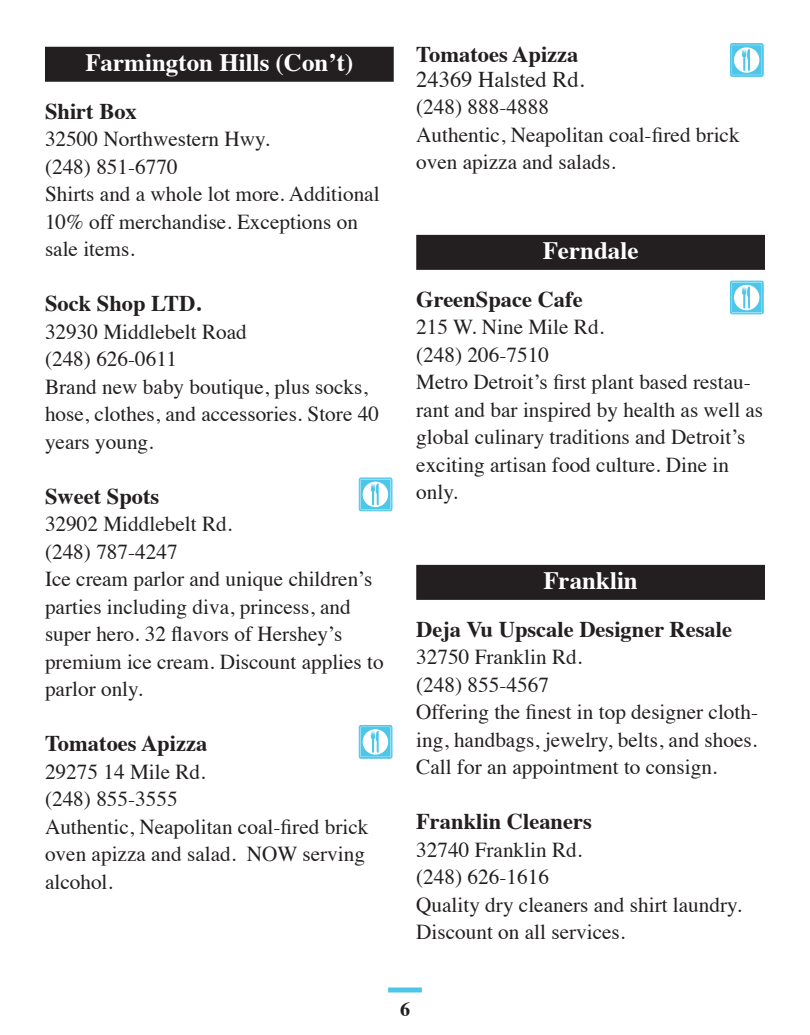
<style>
.page{position:relative;width:810px;height:1035px;background:#fff}
.page>*{position:absolute;margin:0;border:0;box-sizing:border-box;transform-origin:0 0}
.city{font:700 25px "Times";color:#fff}
.headline_2018{font:700 22.5px "Times";color:#231f20}
.headline_2018-2{font:22.5px "Times";color:#231f20}
.text{font:21.25px/27.5px "Times";color:#231f20}
.t1{font:700 20px "Times";color:#231f20}
</style>
<div class="page">
<hr style="left:388px;top:988px;width:34px;height:4px;background:#4dc7e9">
<div style="left:45px;top:47px;width:349px;height:35px;background:#231f20"></div>
<svg style="left:359px;top:478px;width:33px;height:33px"></svg>
<div style="left:359px;top:477px;width:33px;height:34px;border:2px solid #fff;border-radius:2px"></div>
<div style="left:359px;top:478px;width:33px;height:33px;border:1px solid #4dc7e9;border-radius:2px"></div>
<div style="left:360px;top:479px;width:31px;height:31px;border:1px solid #4dc7e9"></div>
<div style="left:363px;top:482px;width:25px;height:25px;background:#fff;border-radius:50%"></div>
<svg style="left:371px;top:483px;width:8px;height:22px"></svg>
<div style="left:359px;top:726px;width:33px;height:32px;background:#4dc7e9;border-radius:2px"></div>
<div style="left:359px;top:725px;width:33px;height:34px;border:2px solid #fff;border-radius:2px"></div>
<div style="left:359px;top:725px;width:33px;height:34px;border:1px solid #4dc7e9;border-radius:2px"></div>
<div style="left:360px;top:726px;width:31px;height:32px;border:1px solid #4dc7e9"></div>
<div style="left:363px;top:729px;width:25px;height:26px;background:#fff;border-radius:50%"></div>
<svg style="left:371px;top:731px;width:8px;height:22px"></svg>
<div style="left:416px;top:235px;width:349px;height:35px;background:#231f20"></div>
<div style="left:416px;top:565px;width:349px;height:35px;background:#231f20"></div>
<div style="left:731px;top:44px;width:32px;height:32px;background:#4dc7e9;border-radius:2px"></div>
<div style="left:730px;top:43px;width:34px;height:34px;border:2px solid #fff;border-radius:2px"></div>
<div style="left:730px;top:43px;width:34px;height:34px;border:1px solid #4dc7e9;border-radius:2px"></div>
<div style="left:731px;top:44px;width:32px;height:32px;border:1px solid #4dc7e9"></div>
<div style="left:734px;top:47px;width:25px;height:26px;background:#fff;border-radius:50%"></div>
<svg style="left:742px;top:49px;width:8px;height:22px"></svg>
<svg style="left:731px;top:281px;width:32px;height:33px"></svg>
<div style="left:730px;top:281px;width:34px;height:33px;border:2px solid #fff;border-radius:2px"></div>
<div style="left:730px;top:281px;width:34px;height:33px;border:1px solid #4dc7e9;border-radius:2px"></div>
<div style="left:731px;top:282px;width:32px;height:31px;border:1px solid #4dc7e9"></div>
<div style="left:734px;top:285px;width:25px;height:25px;background:#fff;border-radius:50%"></div>
<svg style="left:742px;top:286px;width:8px;height:22px"></svg>
<p class="city" style="left:85px;top:39px;width:270px">Farmington Hills (Con’t)</p>
<p class="headline_2018" style="left:45px;top:90px;width:93px">Shirt Box</p>
<p class="text" style="left:45px;top:124px;width:226px">32500 Northwestern Hwy.</p>
<p class="text" style="left:45px;top:151px;width:134px">(248) 851-6770</p>
<p class="text" style="left:45px;top:179px;width:336px">Shirts and a whole lot more. Additional<br>10% off merchandise. Exceptions on sale items.</p>
<p class="headline_2018" style="left:45px;top:282px;width:158px">Sock Shop LTD.</p>
<p class="text" style="left:45px;top:316px;width:203px">32930 Middlebelt Road</p>
<p class="text" style="left:45px;top:344px;width:134px">(248) 626-0611</p>
<p class="text" style="left:45px;top:371px;width:336px">Brand new baby boutique, plus socks, hose, clothes, and accessories. Store 40 years young.</p>
<p class="headline_2018" style="left:45px;top:475px;width:116px">Sweet Spots</p>
<p class="text" style="left:45px;top:509px;width:189px">32902 Middlebelt Rd.</p>
<p class="text" style="left:45px;top:536px;width:134px">(248) 787-4247</p>
<p class="text" style="left:45px;top:564px;width:340px">Ice cream parlor and unique children’s parties including diva, princess, and super hero. 32 flavors of Hershey’s premium ice cream. Discount applies to parlor only.</p>
<p class="headline_2018" style="left:45px;top:722px;width:164px">Tomatoes Apizza</p>
<p class="text" style="left:45px;top:756px;width:162px">29275 14 Mile Rd.</p>
<p class="text" style="left:45px;top:784px;width:134px">(248) 855-3555</p>
<p class="text" style="left:45px;top:811px;width:325px">Authentic, Neapolitan coal-fired brick oven apizza and salad. NOW serving alcohol.</p>
<p class="headline_2018" style="left:416px;top:33px;width:164px">Tomatoes Apizza</p>
<p class="headline_2018-2" style="left:416px;top:58px;width:170px">24369 Halsted Rd.</p>
<p class="text" style="left:416px;top:92px;width:134px">(248) 888-4888</p>
<p class="text" style="left:416px;top:119px;width:325px">Authentic, Neapolitan coal-fired brick oven apizza and salads.</p>
<p class="city" style="left:543px;top:227px;width:97px">Ferndale</p>
<p class="headline_2018" style="left:416px;top:278px;width:168px">GreenSpace Cafe</p>
<p class="text" style="left:416px;top:312px;width:189px">215 W. Nine Mile Rd.</p>
<p class="text" style="left:416px;top:339px;width:134px">(248) 206-7510</p>
<p class="text" style="left:416px;top:367px;width:349px">Metro Detroit’s first plant based restau&shy;rant and bar inspired by health as well as global culinary traditions and Detroit’s exciting artisan food culture. Dine in only.</p>
<p class="city" style="left:543px;top:557px;width:96px">Franklin</p>
<p class="headline_2018" style="left:416px;top:608px;width:317px">Deja Vu Upscale Designer Resale</p>
<p class="text" style="left:416px;top:642px;width:167px">32750 Franklin Rd.</p>
<p class="text" style="left:416px;top:669px;width:134px">(248) 855-4567</p>
<p class="text" style="left:416px;top:697px;width:343px;text-align:justify">Offering the finest in top designer cloth&shy;ing, handbags, jewelry, belts, and shoes.<br>Call for an appointment to consign.</p>
<p class="headline_2018" style="left:416px;top:800px;width:177px">Franklin Cleaners</p>
<p class="text" style="left:416px;top:834px;width:167px">32740 Franklin Rd.</p>
<p class="text" style="left:416px;top:862px;width:134px">(248) 626-1616</p>
<p class="text" style="left:416px;top:889px;width:327px">Quality dry cleaners and shirt laundry.<br>Discount on all services.</p>
<p class="t1" style="left:400px;top:990px;width:11px">6</p>
</div>
